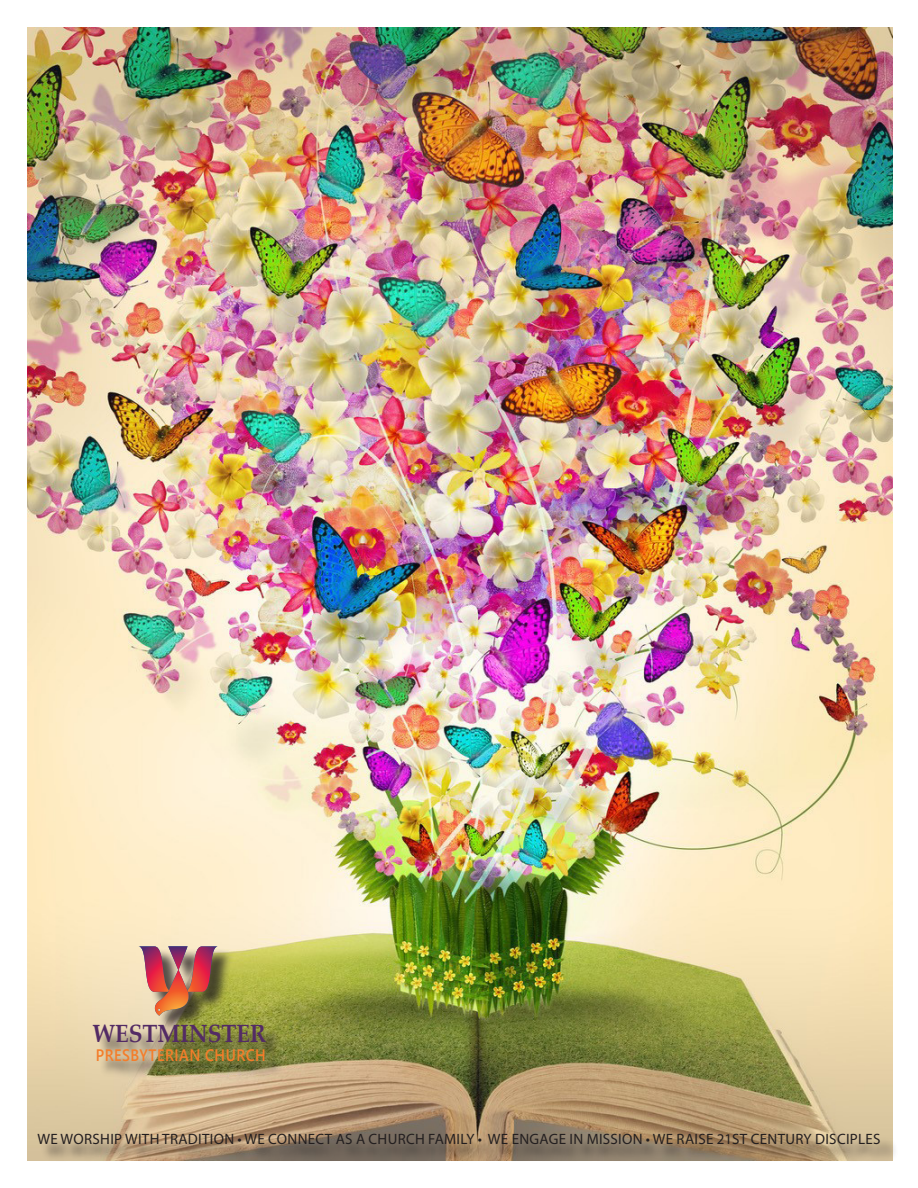
<style>
.page{position:relative;width:918px;height:1188px;background:#fff}
.page>*{position:absolute;margin:0;border:0;box-sizing:border-box;transform-origin:0 0}
.t1{font:700 24.9px "Palatino Linotype";color:#532b65;scale:.91 1}
.t2{font:600 16.65px "Segoe UI";letter-spacing:.035em;color:#f47d2a;scale:.87 1}
.t3{font:15px "Myriad Pro";letter-spacing:.02em;color:#231f20}
</style>
<div class="page">
<img style="left:27px;top:27px;width:865px;height:1134px">
<div style="left:96px;top:948px;width:188px;height:131px;background:#231f20;opacity:.75"></div>
<img style="left:138px;top:946px;width:80px;height:70px">
<div style="left:41px;top:1136px;width:857px;height:27px;background:#231f20;opacity:.75"></div>
<p class="t1" style="left:92px;top:1016px;width:193px">WESTMINSTER</p>
<p class="t2" style="left:96px;top:1039px;width:197px">PRESBYTERIAN CHURCH</p>
<p class="t3" style="left:37px;top:1130px;width:845px">WE WORSHIP WITH TRADITION • WE CONNECT AS A CHURCH FAMILY • WE ENGAGE IN MISSION • WE RAISE 21ST CENTURY DISCIPLES</p>
</div>
